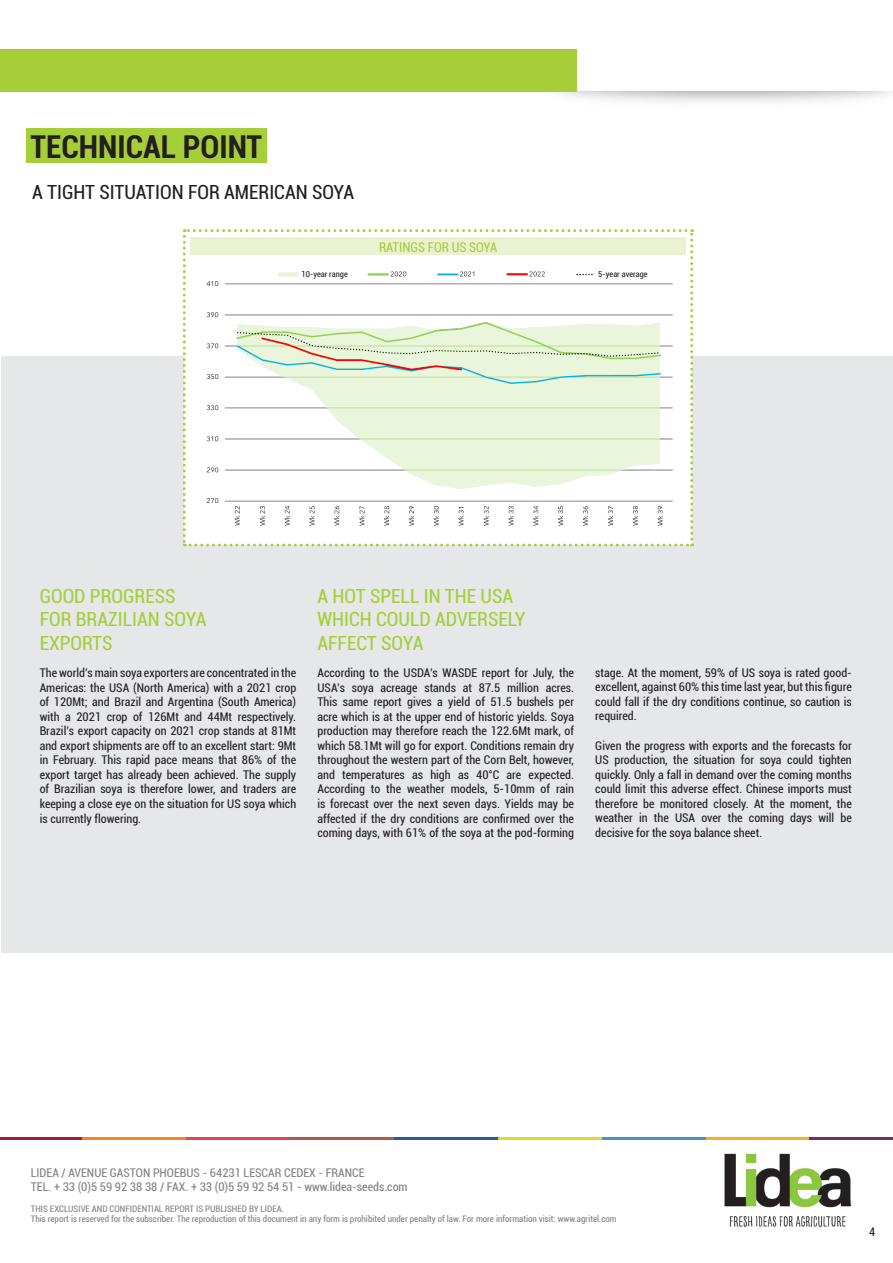
<style>
.page{position:relative;width:893px;height:1263px;background:#fff}
.page>*{position:absolute;margin:0;border:0;box-sizing:border-box;transform-origin:0 0}
.t1{font:700 condensed 31.5px "Roboto";color:#231f20}
.Texte_Légende{font:condensed 19.5px/23.4px "Roboto";color:#a6ce39}
.Texte_Légende-2{font:condensed 19.5px "Roboto";color:#231f20}
.t2{font:condensed 13.5px "Roboto";letter-spacing:-.005em;color:#a6ce39}
.Texte_Légende-3{font:condensed 12px/14.5px "Roboto";color:#231f20;text-align:justify}
.t3{font:condensed 12px/14.7px "Roboto";color:#808285}
.t4{font:condensed 9px/10.2px "Roboto";color:#808285}
.Texte_Légende-4{font:condensed 8.25px "Roboto";letter-spacing:.005em;color:#231f20}
.t5{font:7.05px "Calibri";letter-spacing:.01em;color:#000}
.t6{font:7.05px "Calibri";letter-spacing:-.01em;color:#000}
</style>
<div class="page">
<hr style="left:892px;top:0;width:1px;height:196px;background:#a6ce39">
<hr style="left:892px;top:162px;width:1px;height:43px;background:#231f20">
<img style="left:558px;top:92px;width:335px;height:43px">
<div style="left:0;top:49px;width:576px;height:43px;background:#a6ce39"></div>
<img style="left:724px;top:1153px;width:127px;height:74px">
<hr style="left:0;top:1137px;width:83px;height:3px;background:#ad1733">
<hr style="left:83px;top:1137px;width:104px;height:3px;background:#f58520">
<hr style="left:186px;top:1137px;width:105px;height:3px;background:#ee3d56">
<hr style="left:290px;top:1137px;width:105px;height:3px;background:#b0584d">
<hr style="left:394px;top:1137px;width:105px;height:3px;background:#2d56a5">
<hr style="left:498px;top:1137px;width:105px;height:3px;background:#d6df21">
<hr style="left:602px;top:1137px;width:104px;height:3px;background:#4194d0">
<hr style="left:706px;top:1137px;width:104px;height:3px;background:#faaf18">
<hr style="left:809px;top:1137px;width:84px;height:3px;background:#6e326b">
<div style="left:26px;top:129px;width:240px;height:34px;background:#a6ce39"></div>
<div style="left:2px;top:356px;width:891px;height:596px;background:#e6e7e9"></div>
<svg style="left:183px;top:229px;width:510px;height:317px"></svg>
<div style="left:190px;top:237px;width:496px;height:17px;background:#eaf2d2"></div>
<img style="left:200px;top:258px;width:475px;height:281px">
<div style="left:594px;top:266px;width:64px;height:14px;background:#fff"></div>
<div style="left:300px;top:266px;width:54px;height:14px;background:#fff"></div>
<div style="left:598px;top:271px;width:56px;height:10px;background:#fff"></div>
<div style="left:301px;top:271px;width:63px;height:10px;background:#fff"></div>
<p class="t1" style="left:31px;top:124px;width:233px">TECHNICAL POINT</p>
<p class="Texte_Légende-2" style="left:32px;top:178px;width:324px">A TIGHT SITUATION FOR AMERICAN SOYA</p>
<p class="t2" style="left:379px;top:238px;width:120px">RATINGS FOR US SOYA</p>
<p class="t6" style="left:306px;top:268px;width:38px">Range 10 ans</p>
<p class="Texte_Légende-4" style="left:598px;top:269px;width:51px">5-year average</p>
<p class="t5" style="left:600px;top:268px;width:46px">Moyenne 5 Ans</p>
<p class="Texte_Légende-4" style="left:301px;top:269px;width:48px">10-year range</p>
<p class="Texte_Légende" style="left:40px;top:584px;width:168px">GOOD PROGRESS<br>FOR BRAZILIAN SOYA<br>EXPORTS</p>
<p class="Texte_Légende-3" style="left:40px;top:665px;width:258px">The world’s main soya exporters are concentrated in the Americas: the USA (North America) with a 2021 crop of 120Mt; and Brazil and Argentina (South America) with a 2021 crop of 126Mt and 44Mt respectively.<br>Brazil’s export capacity on 2021 crop stands at 81Mt and export shipments are off to an excellent start: 9Mt in February. This rapid pace means that 86% of the export target has already been achieved. The supply of Brazilian soya is therefore lower, and traders are keeping a close eye on the situation for US soya which is currently flowering.</p>
<p class="Texte_Légende" style="left:317px;top:584px;width:210px">A HOT SPELL IN THE USA<br>WHICH COULD ADVERSELY<br>AFFECT SOYA</p>
<p class="Texte_Légende-3" style="left:317px;top:665px;width:258px">According to the USDA’s WASDE report for July, the USA’s soya acreage stands at 87.5 million acres.<br>This same report gives a yield of 51.5 bushels per acre which is at the upper end of historic yields. Soya production may therefore reach the 122.6Mt mark, of which 58.1Mt will go for export. Conditions remain dry throughout the western part of the Corn Belt, however, and temperatures as high as 40°C are expected.<br>According to the weather models, 5-10mm of rain is forecast over the next seven days. Yields may be affected if the dry conditions are confirmed over the coming days, with 61% of the soya at the pod-forming</p>
<p class="Texte_Légende-3" style="left:595px;top:665px;width:258px">stage. At the moment, 59% of US soya is rated good&shy;excellent, against 60% this time last year, but this figure could fall if the dry conditions continue, so caution is required.</p>
<p class="Texte_Légende-3" style="left:595px;top:738px;width:258px">Given the progress with exports and the forecasts for US production, the situation for soya could tighten quickly. Only a fall in demand over the coming months could limit this adverse effect. Chinese imports must therefore be monitored closely. At the moment, the weather in the USA over the coming days will be decisive for the soya balance sheet.</p>
<p class="t3" style="left:31px;top:1165px;width:378px">LIDEA / AVENUE GASTON PHOEBUS - 64231 LESCAR CEDEX - FRANCE<br>TEL. + 33 (0)5 59 92 38 38 / FAX. + 33 (0)5 59 92 54 51 - www.lidea-seeds.com</p>
<p class="t4" style="left:31px;top:1203px;width:587px">THIS EXCLUSIVE AND CONFIDENTIAL REPORT IS PUBLISHED BY LIDEA.<br>This report is reserved for the subscriber. The reproduction of this document in any form is prohibited under penalty of law. For more information visit: www.agritel.com</p>
<p class="Texte_Légende-3" style="left:869px;top:1224px;width:8px">4</p>
</div>
